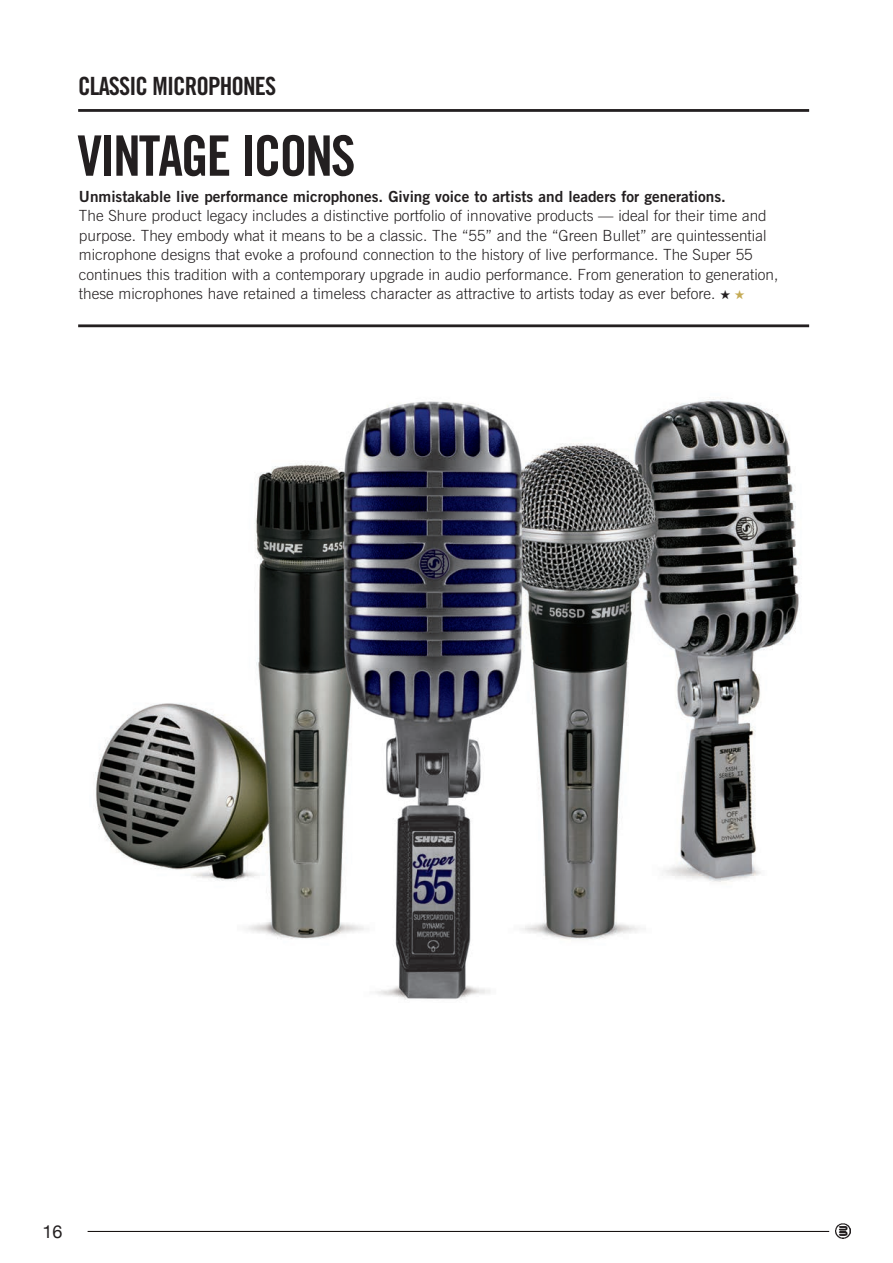
<style>
.page{position:relative;width:893px;height:1263px;background:#fff}
.page>*{position:absolute;margin:0;border:0;box-sizing:border-box;transform-origin:0 0}
.t1{font:55.8px "Trade Gothic LT Std Bd Cn 20";letter-spacing:-.04em;color:#231f20}
.t2{font:25.2px "Trade Gothic LT Std Bd Cn 20";letter-spacing:-.035em;color:#231f20}
.t3{font:18px "Helvetica Neue";color:#231f20}
.t4{font:300 15.3px/19.5px "Trade Gothic LT Std";color:#231f20}
.t5{font:15.3px "Trade Gothic LT Std Bd 2";color:#231f20}
.s1{color:#c5ab55}
</style>
<div class="page">
<hr style="left:88px;top:1231px;width:741px;height:1px;background:#080302">
<img style="left:836px;top:1224px;width:14px;height:14px">
<img style="left:95px;top:397px;width:705px;height:603px">
<hr style="left:78px;top:109px;width:731px;height:3px;background:#231f20">
<hr style="left:78px;top:324px;width:731px;height:3px;background:#231f20">
<h2 class="t2" style="left:78px;top:70px;width:200px">CLASSIC MICROPHONES</h2>
<h1 class="t1" style="left:77px;top:122px;width:280px">VINTAGE ICONS</h1>
<p class="t5" style="left:79px;top:187px;width:648px">Unmistakable live performance microphones. Giving voice to artists and leaders for generations.</p>
<p class="t4" style="left:79px;top:206px;width:701px">The Shure product legacy includes a distinctive portfolio of innovative products — ideal for their time and purpose. They embody what it means to be a classic. The “55” and the “Green Bullet” are quintessential microphone designs that evoke a profound connection to the history of live performance. The Super 55 continues this tradition with a contemporary upgrade in audio performance. From generation to generation, these microphones have retained a timeless character as attractive to artists today as ever before. ★ <span class="s1">★</span></p>
<p class="t3" style="left:43px;top:1218px;width:22px">16</p>
</div>
